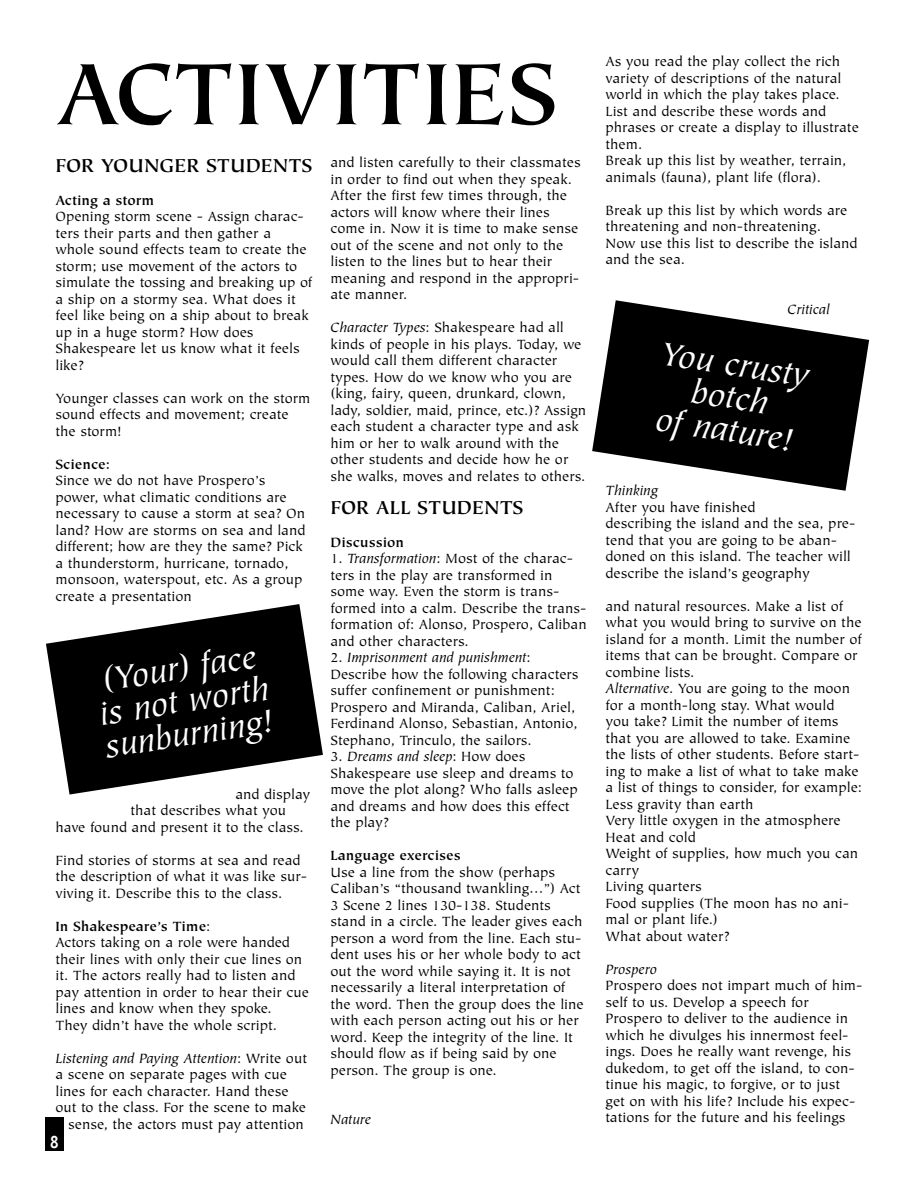
<style>
.page{position:relative;width:918px;height:1188px;background:#fff}
.page>*{position:absolute;margin:0;border:0;box-sizing:border-box;transform-origin:0 0}
.t1{font:700 97.5px "Tiepolo Std";color:#000}
.t2{font:italic 36px/33px "Tiepolo Std";color:#fff}
.t3{font:700 21px "Tiepolo Std";color:#000}
.t4{font:700 18px "Officina Sans Std";color:#fff;scale:.85 1}
.t5{font:15px/16.5px "Tiepolo Std";color:#000}
.t6{font:italic 15px "Tiepolo Std";color:#000}
.t7{font:700 15px "Tiepolo Std";color:#000}
.s1{font-weight:700}
.s2{font-style:normal}
.s3{font-style:italic}
</style>
<div class="page">
<div style="left:45px;top:1117px;width:19px;height:34px;background:#000"></div>
<svg style="left:46px;top:604px;width:277px;height:191px;fill:#000"></svg>
<svg style="left:592px;top:300px;width:277px;height:191px;fill:#000"></svg>
<h1 class="t1" style="left:56px;top:41px;width:52px">Acti</h1>
<h1 class="t1" style="left:263px;top:41px;width:296px">vities</h1>
<h3 class="t3" style="left:56px;top:154px;width:258px">For Younger Students</h3>
<p class="t7" style="left:56px;top:192px;width:100px">Acting a storm</p>
<p class="t5" style="left:56px;top:209px;width:258px">Opening storm scene - Assign charac&shy;ters their parts and then gather a whole sound effects team to create the storm; use movement of the actors to simulate the tossing and breaking up of a ship on a stormy sea. What does it feel like being on a ship about to break up in a huge storm? How does<br>Shakespeare let us know what it feels like?</p>
<p class="t5" style="left:56px;top:390px;width:257px">Younger classes can work on the storm sound effects and movement; create the storm!</p>
<p class="t7" style="left:56px;top:456px;width:56px">Science:</p>
<p class="t5" style="left:56px;top:473px;width:251px">Since we do not have Prospero’s power, what climatic conditions are necessary to cause a storm at sea? On land? How are storms on sea and land different; how are they the same? Pick a thunderstorm, hurricane, tornado, monsoon, waterspout, etc. As a group create a presentation</p>
<h2 class="t2" style="left:92px;top:667px;width:178px;rotate:-9deg">(Your) face is not worth sunburning!</h2>
<p class="t5" style="left:236px;top:786px;width:76px">and display</p>
<p class="t5" style="left:130px;top:803px;width:157px">that describes what you</p>
<p class="t5" style="left:56px;top:819px;width:250px">have found and present it to the class.</p>
<p class="t5" style="left:56px;top:852px;width:253px">Find stories of storms at sea and read the description of what it was like sur&shy;viving it. Describe this to the class.</p>
<p class="t5" style="left:56px;top:918px;width:255px"><span class="s1">In Shakespeare’s Time</span>:<br>Actors taking on a role were handed their lines with only their cue lines on it. The actors really had to listen and pay attention in order to hear their cue lines and know when they spoke.<br>They didn’t have the whole script.</p>
<p class="t6" style="left:56px;top:1050px;width:253px">Listening and Paying Attention<span class="s2">: Write out</span></p>
<p class="t5" style="left:56px;top:1067px;width:233px">a scene on separate pages with cue</p>
<p class="t5" style="left:56px;top:1083px;width:235px">lines for each character. Hand these</p>
<p class="t5" style="left:56px;top:1100px;width:252px">out to the class. For the scene to make</p>
<p class="t5" style="left:68px;top:1116px;width:237px">sense, the actors must pay attention</p>
<p class="t4" style="left:50px;top:1131px;width:12px">8</p>
<p class="t5" style="left:331px;top:155px;width:252px">and listen carefully to their classmates in order to find out when they speak.<br>After the first few times through, the actors will know where their lines come in. Now it is time to make sense out of the scene and not only to the listen to the lines but to hear their meaning and respond in the appropri&shy;ate manner.</p>
<p class="t5" style="left:331px;top:320px;width:257px"><span class="s3">Character Types</span>: Shakespeare had all kinds of people in his plays. Today, we would call them different character types. How do we know who you are (king, fairy, queen, drunkard, clown, lady, soldier, maid, prince, etc.)? Assign each student a character type and ask him or her to walk around with the other students and decide how he or she walks, moves and relates to others.</p>
<h3 class="t3" style="left:331px;top:496px;width:194px">For All Students</h3>
<p class="t7" style="left:331px;top:534px;width:75px">Discussion</p>
<p class="t5" style="left:331px;top:551px;width:258px">1. <span class="s3">Transformation</span>: Most of the charac&shy;ters in the play are transformed in some way. Even the storm is trans&shy;formed into a calm. Describe the trans&shy;formation of: Alonso, Prospero, Caliban and other characters.</p>
<p class="t5" style="left:331px;top:650px;width:250px">2. <span class="s3">Imprisonment and punishment</span>:<br>Describe how the following characters suffer confinement or punishment:<br>Prospero and Miranda, Caliban, Ariel, Ferdinand Alonso, Sebastian, Antonio, Stephano, Trinculo, the sailors.</p>
<p class="t5" style="left:331px;top:749px;width:249px">3. <span class="s3">Dreams and sleep</span>: How does<br>Shakespeare use sleep and dreams to move the plot along? Who falls asleep and dreams and how does this effect the play?</p>
<p class="t7" style="left:331px;top:847px;width:132px">Language exercises</p>
<p class="t5" style="left:331px;top:864px;width:255px">Use a line from the show (perhaps Caliban’s “thousand twankling…”) Act 3 Scene 2 lines 130-138. Students stand in a circle. The leader gives each person a word from the line. Each stu&shy;dent uses his or her whole body to act out the word while saying it. It is not necessarily a literal interpretation of the word. Then the group does the line with each person acting out his or her word. Keep the integrity of the line. It should flow as if being said by one person. The group is one.</p>
<p class="t6" style="left:331px;top:1112px;width:42px">Nature</p>
<p class="t5" style="left:606px;top:54px;width:255px">As you read the play collect the rich variety of descriptions of the natural world in which the play takes place.<br>List and describe these words and phrases or create a display to illustrate them.<br>Break up this list by weather, terrain, animals (fauna), plant life (flora).</p>
<p class="t5" style="left:606px;top:202px;width:254px">Break up this list by which words are threatening and non-threatening.<br>Now use this list to describe the island and the sea.</p>
<p class="t6" style="left:788px;top:301px;width:44px">Critical</p>
<h2 class="t2" style="left:664px;top:337px;width:151px;text-align:center;rotate:9deg">You crusty botch<br>of nature!</h2>
<p class="t6" style="left:606px;top:482px;width:54px">Thinking</p>
<p class="t5" style="left:606px;top:499px;width:252px">After you have finished<br>describing the island and the sea, pre&shy;tend that you are going to be aban&shy;doned on this island. The teacher will describe the island’s geography</p>
<p class="t5" style="left:606px;top:598px;width:258px">and natural resources. Make a list of what you would bring to survive on the island for a month. Limit the number of items that can be brought. Compare or combine lists.<br><span class="s3">Alternative</span>. You are going to the moon for a month-long stay. What would<br>you take? Limit the number of items that you are allowed to take. Examine the lists of other students. Before start&shy;ing to make a list of what to take make a list of things to consider, for example:<br>Less gravity than earth<br>Very little oxygen in the atmosphere<br>Heat and cold<br>Weight of supplies, how much you can carry<br>Living quarters<br>Food supplies (The moon has no ani&shy;mal or plant life.)<br>What about water?</p>
<p class="t6" style="left:606px;top:961px;width:53px">Prospero</p>
<p class="t5" style="left:606px;top:978px;width:259px">Prospero does not impart much of him&shy;self to us. Develop a speech for Prospero to deliver to the audience in which he divulges his innermost feel&shy;ings. Does he really want revenge, his dukedom, to get off the island, to con&shy;tinue his magic, to forgive, or to just get on with his life? Include his expec&shy;tations for the future and his feelings</p>
</div>
